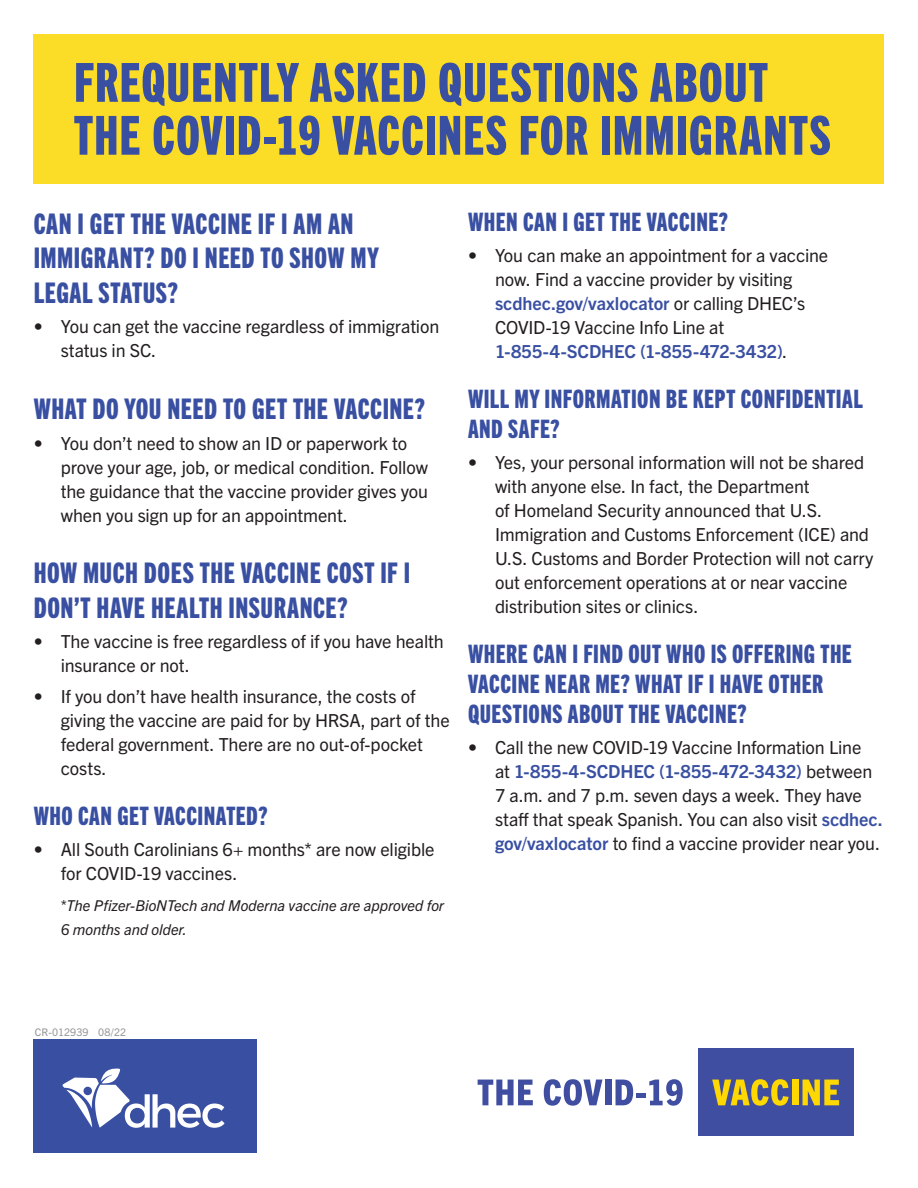
<style>
.page{position:relative;width:918px;height:1188px;background:#fff}
.page>*{position:absolute;margin:0;border:0;box-sizing:border-box;transform-origin:0 0}
.t1{font:54px/52.9px "Trade Gothic Next LT Pro Hv Cm";letter-spacing:.02em;color:#394fa2}
.t2{font:28.5px/34.5px "Trade Gothic Next LT Pro Hv Cm";letter-spacing:.015em;color:#394fa2}
.t3{font:25.5px/30px "Trade Gothic Next LT Pro Hv Cm";letter-spacing:.015em;color:#394fa2}
.t4{font:18px/24px "Trade Gothic Next LT Pro";letter-spacing:-.005em;color:#231f20}
.t5{font:italic 15px/24px "Trade Gothic Next LT Pro";letter-spacing:-.005em;color:#231f20}
.t6{font:10.5px "Trade Gothic Next LT Pro";letter-spacing:.015em;color:#939598}
.s1{font-style:normal}
.s2{font-weight:700;color:#394fa2}
</style>
<div class="page">
<div style="left:34px;top:34px;width:850px;height:150px;background:#fbdc27"></div>
<div style="left:698px;top:1049px;width:156px;height:87px;background:#404ea1"></div>
<svg style="left:478px;top:1080px;width:55px;height:25px"></svg>
<svg style="left:544px;top:1079px;width:58px;height:27px"></svg>
<div style="left:605px;top:1080px;width:6px;height:25px;background:#404ea1"></div>
<svg style="left:616px;top:1080px;width:17px;height:25px"></svg>
<div style="left:636px;top:1093px;width:9px;height:5px;background:#404ea1"></div>
<svg style="left:649px;top:1079px;width:34px;height:27px"></svg>
<svg style="left:712px;top:1079px;width:77px;height:27px"></svg>
<div style="left:792px;top:1080px;width:6px;height:25px;background:#ffd801"></div>
<svg style="left:803px;top:1080px;width:36px;height:25px"></svg>
<div style="left:34px;top:1040px;width:223px;height:113px;background:#394fa2"></div>
<svg style="left:63px;top:1069px;width:162px;height:59px"></svg>
<h1 class="t1" style="left:74px;top:53px;width:758px">FREQUENTLY ASKED QUESTIONS ABOUT<br>THE COVID-19 VACCINES FOR IMMIGRANTS</h1>
<h2 class="t2" style="left:34px;top:204px;width:346px">CAN I GET THE VACCINE IF I AM AN<br>IMMIGRANT? DO I NEED TO SHOW MY<br>LEGAL STATUS?</h2>
<p class="t4" style="left:61px;top:314px;width:380px;text-indent:-27px">• You can get the vaccine regardless of immigration status in SC.</p>
<h2 class="t2" style="left:34px;top:390px;width:393px">WHAT DO YOU NEED TO GET THE VACCINE?</h2>
<p class="t4" style="left:61px;top:430px;width:369px;text-indent:-27px">• You don’t need to show an ID or paperwork to prove your age, job, or medical condition. Follow the guidance that the vaccine provider gives you when you sign up for an appointment.</p>
<h2 class="t2" style="left:34px;top:554px;width:378px">HOW MUCH DOES THE VACCINE COST IF I<br>DON’T HAVE HEALTH INSURANCE?</h2>
<p class="t4" style="left:61px;top:629px;width:385px;text-indent:-27px">• The vaccine is free regardless of if you have health insurance or not.</p>
<p class="t4" style="left:61px;top:683px;width:390px;text-indent:-27px">• If you don’t have health insurance, the costs of giving the vaccine are paid for by HRSA, part of the federal government. There are no out-of-pocket costs.</p>
<h3 class="t3" style="left:34px;top:800px;width:235px">WHO CAN GET VACCINATED?</h3>
<p class="t4" style="left:61px;top:836px;width:375px;text-indent:-27px">• All South Carolinians 6+ months* are now eligible for COVID-19 vaccines.</p>
<p class="t5" style="left:61px;top:893px;width:385px"><span class="s1">*</span>The Pfizer-BioNTech and Moderna vaccine are approved for<br>6 months and older.</p>
<h3 class="t3" style="left:468px;top:206px;width:262px">WHEN CAN I GET THE VACCINE?</h3>
<p class="t4" style="left:495px;top:242px;width:335px;text-indent:-27px">• You can make an appointment for a vaccine now. Find a vaccine provider by visiting <span class="s2">scdhec.gov/vaxlocator</span> or calling DHEC’s COVID-19 Vaccine Info Line at <span class="s2">1-855-4-SCDHEC (1-855-472-3432)</span>.</p>
<h3 class="t3" style="left:468px;top:383px;width:396px">WILL MY INFORMATION BE KEPT CONFIDENTIAL<br>AND SAFE?</h3>
<p class="t4" style="left:495px;top:449px;width:380px;text-indent:-27px">• Yes, your personal information will not be shared with anyone else. In fact, the Department<br>of Homeland Security announced that U.S.<br>Immigration and Customs Enforcement (ICE) and U.S. Customs and Border Protection will not carry out enforcement operations at or near vaccine distribution sites or clinics.</p>
<h3 class="t3" style="left:468px;top:638px;width:386px">WHERE CAN I FIND OUT WHO IS OFFERING THE<br>VACCINE NEAR ME? WHAT IF I HAVE OTHER<br>QUESTIONS ABOUT THE VACCINE?</h3>
<p class="t4" style="left:495px;top:734px;width:389px;text-indent:-27px">• Call the new COVID-19 Vaccine Information Line<br>at <span class="s2">1-855-4-SCDHEC (1-855-472-3432)</span> between 7 a.m. and 7 p.m. seven days a week. They have staff that speak Spanish. You can also visit <span class="s2">scdhec. gov/vaxlocator</span> to find a vaccine provider near you.</p>
<p class="t6" style="left:35px;top:1025px;width:93px">CR-012939 08/22</p>
</div>
